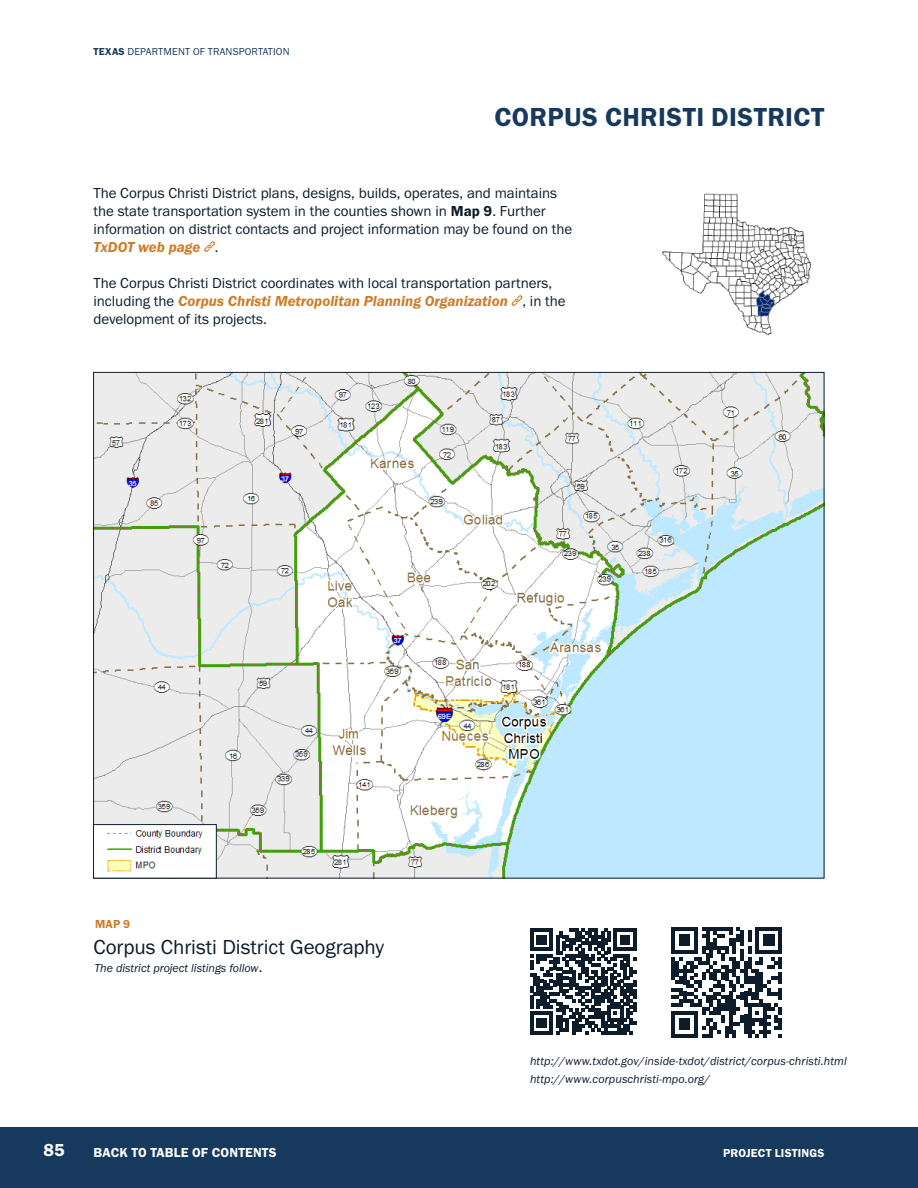
<style>
.page{position:relative;width:918px;height:1188px;background:#fff}
.page>*{position:absolute;margin:0;border:0;box-sizing:border-box;transform-origin:0 0}
.t1{font:600 27px "Franklin Gothic FS";letter-spacing:.015em;color:#16395d}
.t2{font:21px "Franklin Gothic FS";color:#0d1c2b}
.t3{font:600 18px "Franklin Gothic FS";color:#fff}
.t4{font:15px/18px "Franklin Gothic FS";color:#0d1c2b}
.t5{font:600 13.5px "Franklin Gothic FS";letter-spacing:.015em;color:#fff}
.t6{font:italic 12px/18px "Franklin Gothic FS";letter-spacing:.005em;color:#0d1c2b}
.t7{font:600 12px "Franklin Gothic FS";letter-spacing:.015em;color:#fff}
.t8{font:600 12px "Franklin Gothic FS";color:#cc7c29}
.t9{font:10.5px "Franklin Gothic FS";letter-spacing:.015em;color:#16395d}
.s1{font-weight:600}
.s2{font-weight:600;font-style:italic;color:#cc7c29}
.s3{font-style:normal;font-size:15px}
</style>
<div class="page">
<img style="left:95px;top:374px;width:727px;height:503px">
<div style="left:0;top:1127px;width:918px;height:61px;background:#16395d"></div>
<div style="left:94px;top:825px;width:122px;height:53px;background:#fff"></div>
<img style="left:108px;top:831px;width:94px;height:41px">
<div style="left:93px;top:824px;width:124px;height:55px;border:1px solid #0d1c2b"></div>
<svg style="left:671px;top:927px;width:111px;height:111px"></svg>
<svg style="left:530px;top:929px;width:106px;height:105px"></svg>
<svg style="left:204px;top:241px;width:11px;height:11px"></svg>
<svg style="left:511px;top:295px;width:12px;height:11px"></svg>
<img style="left:662px;top:193px;width:150px;height:143px">
<p class="t9" style="left:94px;top:45px;width:197px"><span class="s1">TEXAS</span> DEPARTMENT OF TRANSPORTATION</p>
<h1 class="t1" style="left:494px;top:102px;width:331px">CORPUS CHRISTI DISTRICT</h1>
<p class="t4" style="left:94px;top:184px;width:480px">The Corpus Christi District plans, designs, builds, operates, and maintains the state transportation system in the counties shown in <span class="s1">Map 9</span>. Further information on district contacts and project information may be found on the <span class="s2">TxDOT web page</span> .</p>
<p class="t4" style="left:94px;top:274px;width:474px">The Corpus Christi District coordinates with local transportation partners, including the <span class="s2">Corpus Christi Metropolitan Planning Organization</span> , in the development of its projects.</p>
<p class="t8" style="left:95px;top:917px;width:37px">MAP 9</p>
<h2 class="t2" style="left:94px;top:935px;width:292px">Corpus Christi District Geography</h2>
<p class="t6" style="left:95px;top:959px;width:169px">The district project listings follow<span class="s3">.</span></p>
<p class="t3" style="left:43px;top:1140px;width:23px">85</p>
<p class="t5" style="left:94px;top:1145px;width:185px">BACK TO TABLE OF CONTENTS</p>
<p class="t6" style="left:530px;top:1052px;width:318px">http://www.txdot.gov/inside-txdot/district/corpus-christi.html http://www.corpuschristi-mpo.org/</p>
<p class="t7" style="left:723px;top:1146px;width:103px">PROJECT LISTINGS</p>
</div>
